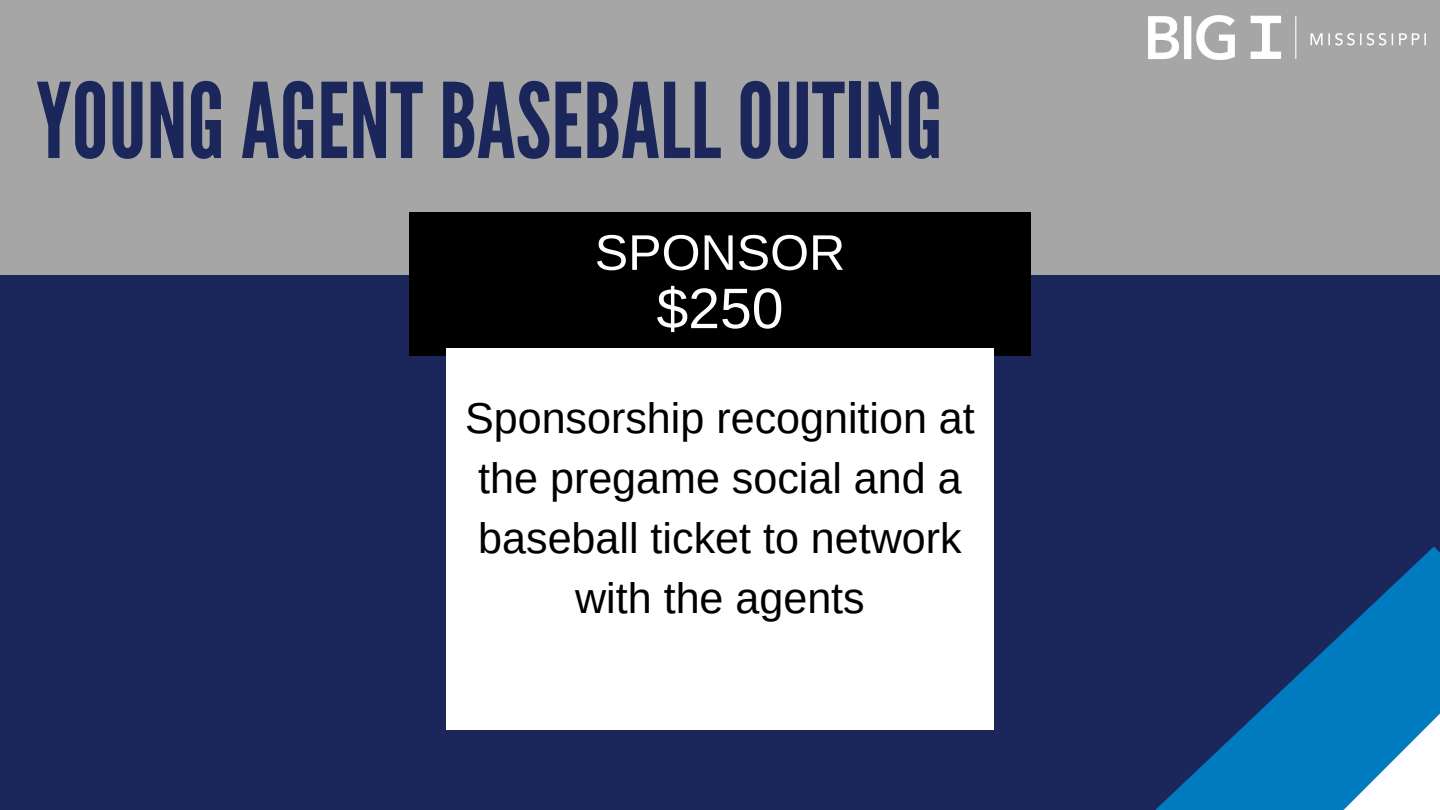
<style>
.page{position:relative;width:1440px;height:810px;background:#a6a6a6}
.page>*{position:absolute;margin:0;border:0;box-sizing:border-box;transform-origin:0 0}
.t1{font:103.9px "League Gothic";color:#1b275b}
.t2{font:57.1px "Arimo";color:#fff}
.t3{font:50.1px "Arimo";color:#fff}
.t4{font:43.1px/60px "Arimo";color:#000;text-align:center}
</style>
<div class="page">
<div style="left:0;top:275px;width:1440px;height:535px;background:#1b275b"></div>
<svg style="left:1155px;top:547px;width:285px;height:263px"></svg>
<svg style="left:1337px;top:714px;width:103px;height:96px;background:#78b9dd"></svg>
<img style="left:1148px;top:16px;width:278px;height:44px">
<div style="left:410px;top:212px;width:620px;height:143px;background:#000"></div>
<div style="left:447px;top:348px;width:546px;height:381px;background:#fff"></div>
<h1 class="t1" style="left:36px;top:61px;width:908px">YOUNGAGENTBASEBALLOUTING</h1>
<p class="t3" style="left:595px;top:225px;width:252px">SPONSOR</p>
<h2 class="t2" style="left:656px;top:276px;width:129px">$250</h2>
<p class="t4" style="left:465px;top:388px;width:511px">Sponsorship recognition at the pregame social and a baseball ticket to network with the agents</p>
</div>
